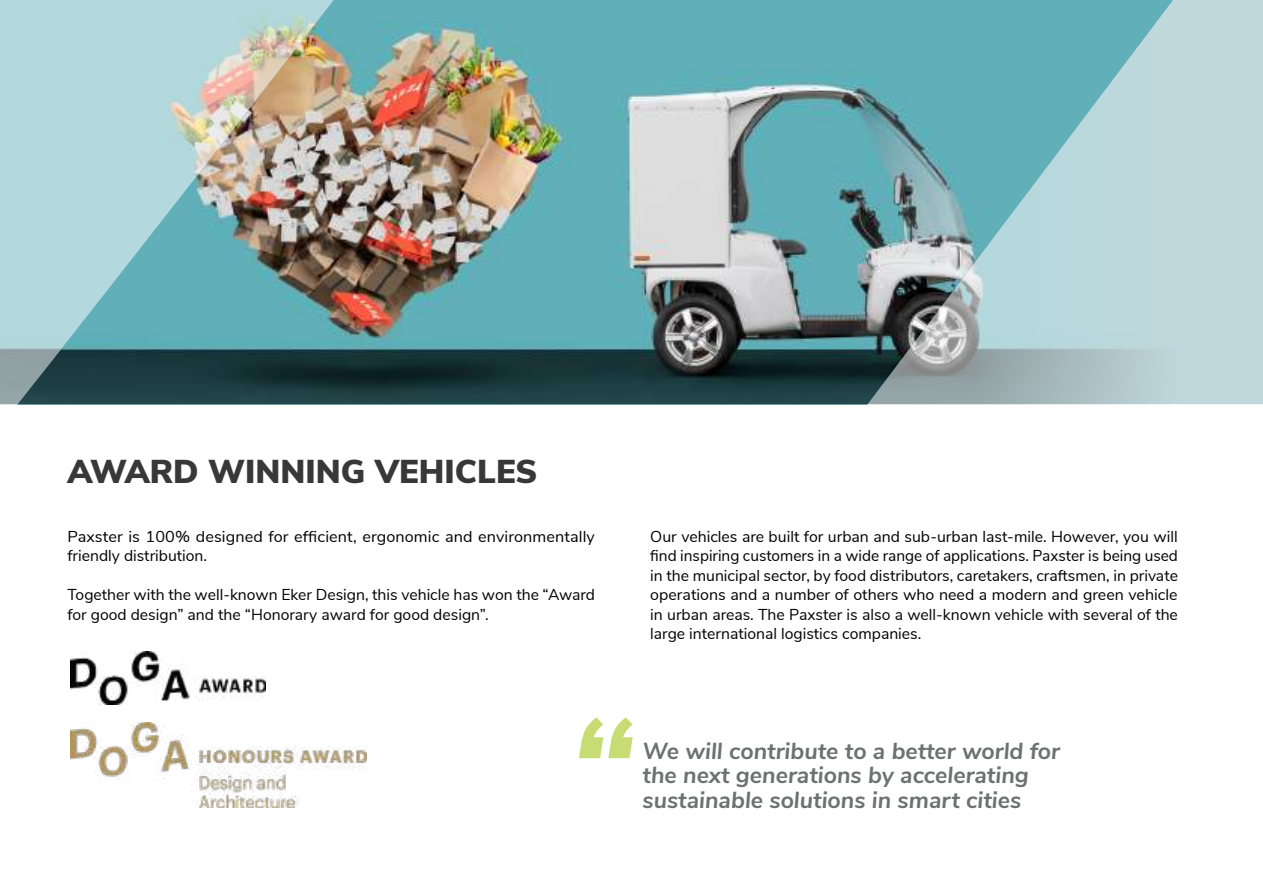
<style>
.page{position:relative;width:1263px;height:893px;background:#fff}
.page>*{position:absolute;margin:0;border:0;box-sizing:border-box;transform-origin:0 0}
.t1{font:900 33px "Nunito Sans";color:#393839}
.t2{font:italic 700 23.1px/24.5px "Nunito Sans";color:#6f7171}
.t3{font:15.75px/19.5px "Nunito Sans";color:#000}
</style>
<div class="page">
<svg style="left:579px;top:717px;width:54px;height:41px"></svg>
<img style="left:70px;top:651px;width:195px;height:53px">
<img style="left:70px;top:723px;width:296px;height:85px">
<svg style="left:0;top:0;width:1263px;height:404px;background:#bdd6da"></svg>
<img style="left:18px;top:0;width:1155px;height:404px">
<h1 class="t1" style="left:67px;top:447px;width:471px">AWARD WINNING VEHICLES</h1>
<p class="t3" style="left:67px;top:525px;width:529px">Paxster is 100% designed for efficient, ergonomic and environmentally friendly distribution.</p>
<p class="t3" style="left:67px;top:584px;width:529px">Together with the well-known Eker Design, this vehicle has won the “Award for good design” and the “Honorary award for good design”.</p>
<p class="t3" style="left:650px;top:525px;width:529px;text-align:justify">Our vehicles are built for urban and sub-urban last-mile. However, you will find inspiring customers in a wide range of applications. Paxster is being used in the municipal sector, by food distributors, caretakers, craftsmen, in private operations and a number of others who need a modern and green vehicle in urban areas. The Paxster is also a well-known vehicle with several of the large international logistics companies.</p>
<h2 class="t2" style="left:642px;top:737px;width:419px">We will contribute to a better world for the next generations by accelerating sustainable solutions in smart cities</h2>
</div>
